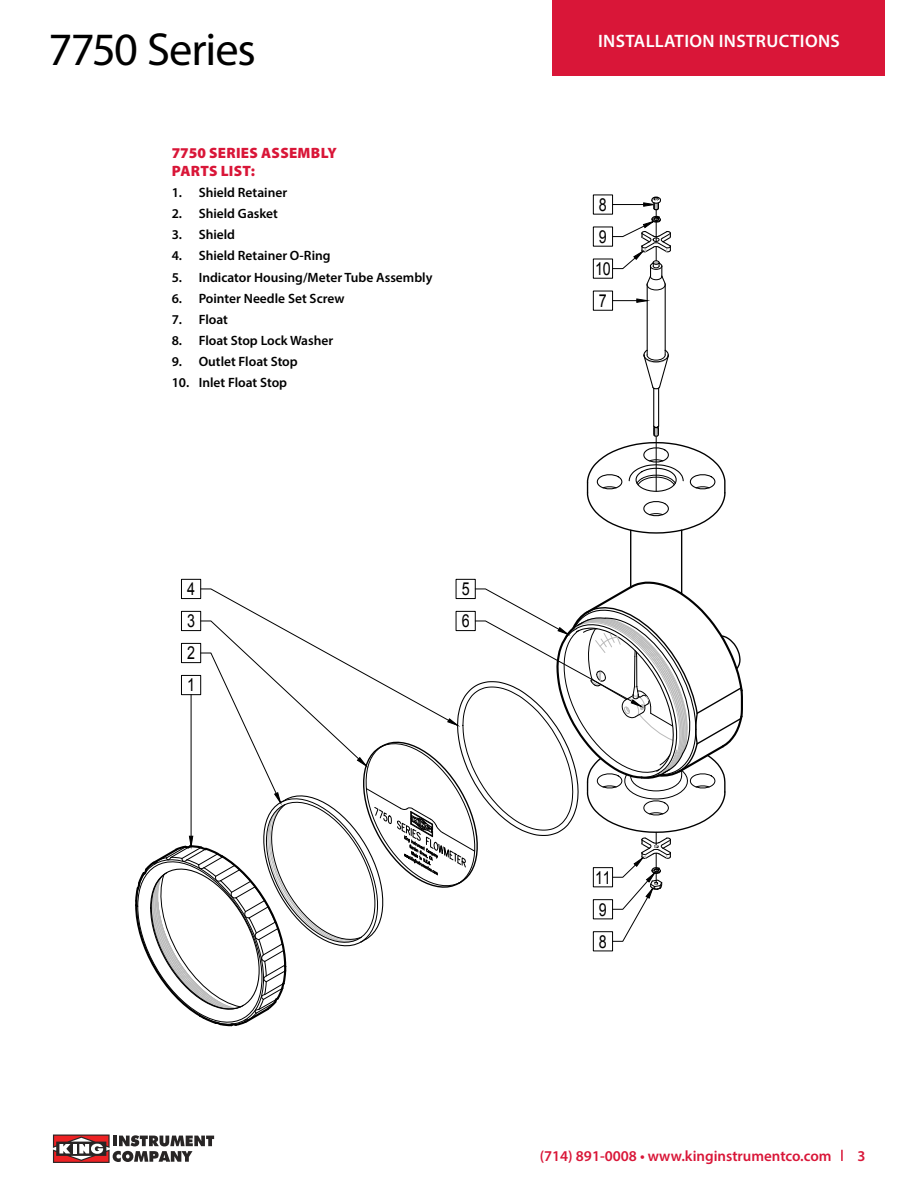
<style>
.page{position:relative;width:918px;height:1188px;background:#fff}
.page>*{position:absolute;margin:0;border:0;box-sizing:border-box;transform-origin:0 0}
.t1{font:46.5px "Myriad Pro";letter-spacing:-.025em;color:#000}
.t2{font:600 18px "Myriad Pro";letter-spacing:.02em;color:#fff}
.t3{font:17.85px/32.1px "Arial";color:#000;scale:.8 1}
.t4{font:600 15px "Myriad Pro";color:#d91638}
.t5{font:900 15px/18px "Myriad Pro";letter-spacing:.02em;color:#d91638}
.t6{font:600 13.5px "Myriad Pro";color:#000}
.t7{font:12.75px "Arial";color:#000}
</style>
<div class="page">
<svg style="left:841px;top:1150px;width:2px;height:11px"></svg>
<div style="left:552px;top:0;width:332px;height:76px;background:#d91638"></div>
<svg style="left:53px;top:1135px;width:161px;height:28px"></svg>
<div style="left:593px;top:195px;width:20px;height:19px;border:1px solid #000"></div>
<div style="left:593px;top:227px;width:20px;height:19px;border:1px solid #000"></div>
<div style="left:593px;top:259px;width:20px;height:20px;border:1px solid #000"></div>
<hr style="left:613px;top:300px;width:34px;height:1px;background:#000">
<svg style="left:636px;top:298px;width:11px;height:5px"></svg>
<div style="left:593px;top:291px;width:20px;height:20px;border:1px solid #000"></div>
<div style="left:181px;top:579px;width:20px;height:20px;border:1px solid #000"></div>
<hr style="left:653px;top:388px;width:1px;height:38px;background:#000">
<hr style="left:658px;top:388px;width:1px;height:38px;background:#000">
<hr style="left:647px;top:285px;width:1px;height:65px;background:#000">
<hr style="left:665px;top:285px;width:1px;height:65px;background:#000">
<svg style="left:643px;top:349px;width:26px;height:41px"></svg>
<svg style="left:612px;top:196px;width:59px;height:95px"></svg>
<div style="left:456px;top:579px;width:20px;height:20px;border:1px solid #000"></div>
<hr style="left:630px;top:530px;width:1px;height:57px;background:#000">
<hr style="left:681px;top:530px;width:1px;height:64px;background:#000">
<svg style="left:586px;top:425px;width:140px;height:109px"></svg>
<svg style="left:135px;top:580px;width:608px;height:447px"></svg>
<h1 class="t1" style="left:49px;top:20px;width:209px">7750 Series</h1>
<h2 class="t2" style="left:598px;top:29px;width:243px">INSTALLATION INSTRUCTIONS</h2>
<h3 class="t3" style="left:136px;top:32px;width:21px">10</h3>
<p class="t7" style="left:158px;top:39px;width:135px">OUTLET FLOAT STOP</p>
<p class="t5" style="left:172px;top:143px;width:167px">7750 SERIES ASSEMBLY<br>PARTS LIST:</p>
<p class="t6" style="left:172px;top:184px;width:117px">1. Shield Retainer</p>
<p class="t6" style="left:172px;top:205px;width:108px">2. Shield Gasket</p>
<p class="t6" style="left:172px;top:226px;width:65px">3. Shield</p>
<p class="t6" style="left:172px;top:247px;width:160px">4. Shield Retainer O-Ring</p>
<p class="t6" style="left:172px;top:268px;width:262px">5. Indicator Housing/Meter Tube Assembly</p>
<p class="t6" style="left:172px;top:290px;width:174px">6. Pointer Needle Set Screw</p>
<p class="t6" style="left:172px;top:311px;width:58px">7. Float</p>
<p class="t6" style="left:172px;top:332px;width:163px">8. Float Stop Lock Washer</p>
<p class="t6" style="left:172px;top:353px;width:128px">9. Outlet Float Stop</p>
<p class="t6" style="left:172px;top:374px;width:117px">10. Inlet Float Stop</p>
<h3 class="t3" style="left:187px;top:573px;width:11px">4</h3>
<h3 class="t3" style="left:187px;top:605px;width:11px">3</h3>
<h3 class="t3" style="left:187px;top:637px;width:11px">2</h3>
<h3 class="t3" style="left:187px;top:669px;width:11px">1</h3>
<h3 class="t3" style="left:462px;top:573px;width:11px">5</h3>
<h3 class="t3" style="left:462px;top:605px;width:11px">6</h3>
<h3 class="t3" style="left:595px;top:189px;width:21px">8<br>9<br>10<br>7</h3>
<h3 class="t3" style="left:595px;top:862px;width:21px">11<br>9<br>8</h3>
<p class="t4" style="left:540px;top:1146px;width:293px">(714) 891-0008 • www.kinginstrumentco.com</p>
<p class="t4" style="left:857px;top:1147px;width:10px">3</p>
</div>
